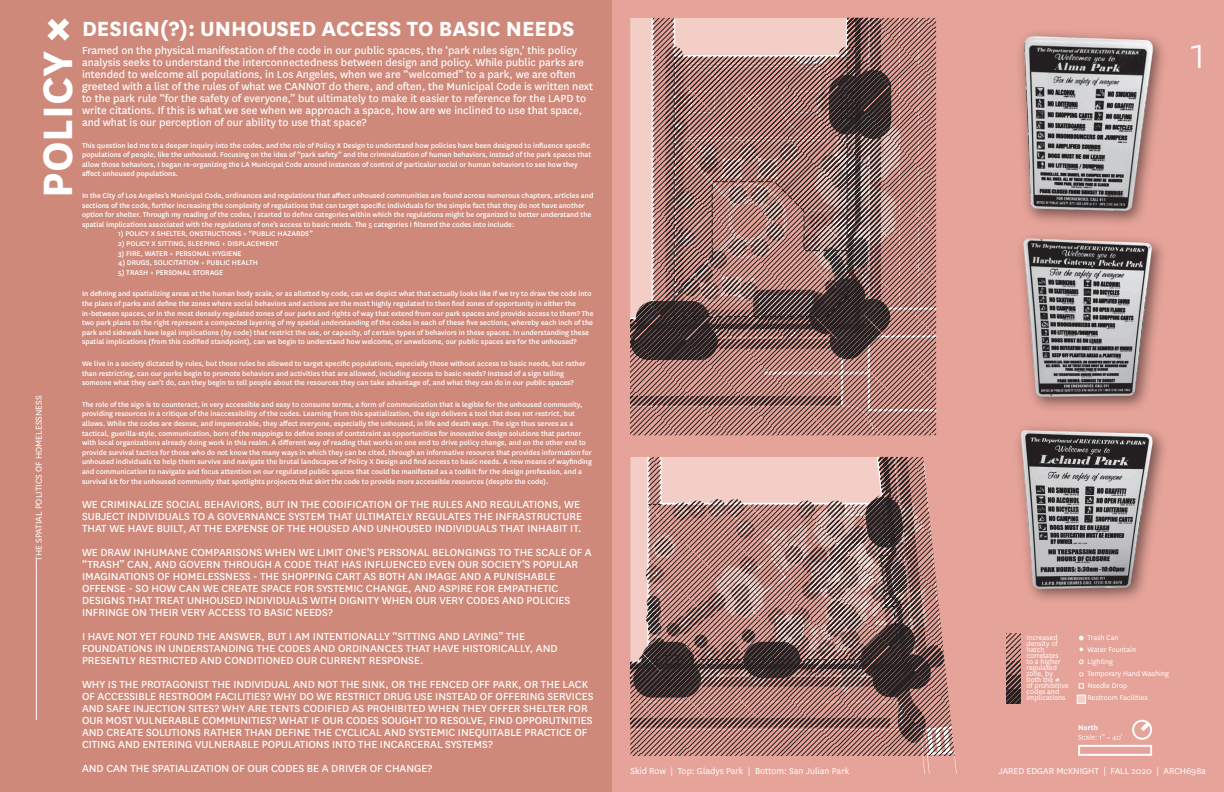
<style>
.page{position:relative;width:1224px;height:792px;background:#fff}
.page>*{position:absolute;margin:0;border:0;box-sizing:border-box;transform-origin:0 0}
.t1{font:700 48px "National";color:#fff}
.t2{font:300 48px "National";color:#fff}
.t3{font:700 24px "National";color:#fff}
.t4{font:12px/12px "National";color:#fff}
.t5{font:10px "National";color:#fff}
.t6{font:500 8px/9.6px "National";color:#fff}
.t7{font:8px/6px "National";color:#fff}
</style>
<div class="page">
<img style="left:0;top:0;width:1224px;height:792px">
<hr style="left:36px;top:561px;width:1px;height:159px;background:#fff">
<svg style="left:630px;top:457px;width:325px;height:299px;background:#c38d85"></svg>
<svg style="left:630px;top:18px;width:306px;height:417px;background:#b07f79"></svg>
<svg style="left:871px;top:18px;width:9px;height:38px"></svg>
<svg style="left:630px;top:396px;width:211px;height:10px;background:#7d5c58"></svg>
<svg style="left:630px;top:18px;width:235px;height:38px;background:#e1bdb6"></svg>
<svg style="left:630px;top:56px;width:262px;height:305px;background:#8f6f6b"></svg>
<svg style="left:630px;top:457px;width:316px;height:287px;background:#a17e79"></svg>
<svg style="left:1079px;top:636px;width:4px;height:4px"></svg>
<svg style="left:1079px;top:660px;width:5px;height:4px"></svg>
<svg style="left:1079px;top:672px;width:4px;height:4px"></svg>
<svg style="left:1079px;top:683px;width:5px;height:6px"></svg>
<div style="left:1077px;top:695px;width:8px;height:8px;background:#f2d0cb"></div>
<div style="left:997px;top:15px;width:185px;height:227px;background:#e6a399"></div>
<img style="left:1010px;top:27px;width:152px;height:185px">
<img style="left:999px;top:212px;width:183px;height:179px">
<img style="left:1012px;top:225px;width:150px;height:166px">
<img style="left:998px;top:391px;width:184px;height:232px">
<img style="left:1010px;top:403px;width:152px;height:200px">
<svg style="left:1006px;top:633px;width:14px;height:15px"></svg>
<svg style="left:1006px;top:648px;width:14px;height:14px"></svg>
<svg style="left:1006px;top:662px;width:14px;height:14px"></svg>
<svg style="left:1006px;top:676px;width:14px;height:14px"></svg>
<svg style="left:1006px;top:690px;width:14px;height:14px"></svg>
<svg style="left:41px;top:12px;width:35px;height:35px"></svg>
<h2 class="t3" style="left:82px;top:12px;width:494px">DESIGN(?): UNHOUSED ACCESS TO BASIC NEEDS</h2>
<h1 class="t1" style="left:23px;top:198px;width:149px;rotate:-90deg">POLICY</h1>
<h1 class="t2" style="left:1191px;top:23px;width:17px">1</h1>
<p class="t4" style="left:82px;top:44px;width:513px">Framed on the physical manifestation of the code in our public spaces, the ‘park rules sign,’ this policy analysis seeks to understand the interconnectedness between design and policy. While public parks are intended to welcome all populations, in Los Angeles, when we are “welcomed” to a park, we are often greeted with a list of the rules of what we CANNOT do there, and often, the Municipal Code is written next to the park rule “for the safety of everyone,” but ultimately to make it easier to reference for the LAPD to write citations. If this is what we see when we approach a space, how are we inclined to use that space, and what is our perception of our ability to use that space?</p>
<p class="t6" style="left:82px;top:140px;width:511px">This question led me to a deeper inquiry into the codes, and the role of Policy X Design to understand how policies have been designed to influence specific populations of people, like the unhoused. Focusing on the idea of “park safety” and the criminalization of human behaviors, instead of the park spaces that allow those behaviors, I began re-organizing the LA Municipal Code around instances of control of particalur social or human behaviors to see how they affect unhoused populations.</p>
<p class="t6" style="left:82px;top:190px;width:513px">In the City of Los Angeles’s Municipal Code, ordinances and regulations that affect unhoused communities are found across numerous chapters, articles and sections of the code, further increasing the complexity of regulations that can target specific individuals for the simple fact that they do not have another option for shelter. Through my reading of the codes, I started to define categories within which the regulations might be organized to better understand the spatial implications associated with the regulations of one’s access to basic needs. The 5 categories I filtered the codes into include:</p>
<p class="t6" style="left:118px;top:229px;width:196px">1) POLICY X SHELTER, ONSTRUCTIONS + “PUBLIC HAZARDS”</p>
<p class="t6" style="left:118px;top:238px;width:162px">2) POLICY X SITTING, SLEEPING + DISPLACEMENT</p>
<p class="t6" style="left:118px;top:248px;width:125px">3) FIRE, WATER + PERSONAL HYGIENE</p>
<p class="t6" style="left:118px;top:258px;width:141px">4) DRUGS, SOLICITATION + PUBLIC HEALTH</p>
<p class="t6" style="left:118px;top:267px;width:107px">5) TRASH + PERSONAL STORAGE</p>
<p class="t6" style="left:82px;top:289px;width:513px">In defining and spatializing areas at the human body scale, or as allotted by code, can we depict what that actually looks like if we try to draw the code into the plans of parks and define the zones where social behaviors and actions are the most highly regulated to then find zones of opportunity in either the in-between spaces, or in the most densely regulated zones of our parks and rights of way that extend from our park spaces and provide access to them? The two park plans to the right represent a compacted layering of my spatial understanding of the codes in each of these five sections, whereby each inch of the park and sidewalk have legal implications (by code) that restrict the use, or capacity, of certain types of behaviors in these spaces. In understanding these spatial implications (from this codified standpoint), can we begin to understand how welcome, or unwelcome, our public spaces are for the unhoused?</p>
<p class="t6" style="left:82px;top:358px;width:505px">We live in a society dictated by rules, but those rules be allowed to target specific populations, especially those without access to basic needs, but rather than restricting, can our parks begin to promote behaviors and activities that are allowed, including access to basic needs? Instead of a sign telling someone what they can’t do, can they begin to tell people about the resources they can take advantage of, and what they can do in our public spaces?</p>
<p class="t6" style="left:82px;top:399px;width:512px">The role of the sign is to counteract, in very accessible and easy to consume terms, a form of communication that is legible for the unhoused community, providing resources in a critique of the inaccessibility of the codes. Learning from this spatialization, the sign delivers a tool that does not restrict, but allows. While the codes are desnse, and impenetrable, they affect everyone, especially the unhoused, in life and death ways. The sign thus serves as a tactical, guerilla-style, communication, born of the mappings to define zones of contstraint as opportunities for innovative design solutions that partner with local organizations already doing work in this realm. A different way of reading that works on one end to drive policy change, and on the other end to provide survival tactics for those who do not know the many ways in which they can be cited, through an informative resource that provides information for unhoused individuals to help them survive and navigate the brutal landscapes of Policy X Design and find access to basic needs. A new means of wayfinding and communication to navigate and focus attention on our regulated public spaces that could be manifested as a toolkit for the design profession, and a survival kit for the unhoused community that spotlights projoects that skirt the code to provide more accessible resources (despite the code).</p>
<p class="t4" style="left:82px;top:497px;width:501px">WE CRIMINALIZE SOCIAL BEHAVIORS, BUT IN THE CODIFICATION OF THE RULES AND REGULATIONS, WE<br>SUBJECT INDIVIDUALS TO A GOVERNANCE SYSTEM THAT ULTIMATELY REGULATES THE INFRASTRUCTURE<br>THAT WE HAVE BUILT, AT THE EXPENSE OF THE HOUSED AND UNHOUSED INDIVIDUALS THAT INHABIT IT.</p>
<p class="t4" style="left:82px;top:545px;width:511px">WE DRAW INHUMANE COMPARISONS WHEN WE LIMIT ONE’S PERSONAL BELONGINGS TO THE SCALE OF A “TRASH” CAN, AND GOVERN THROUGH A CODE THAT HAS INFLUENCED EVEN OUR SOCIETY’S POPULAR IMAGINATIONS OF HOMELESSNESS - THE SHOPPING CART AS BOTH AN IMAGE AND A PUNISHABLE OFFENSE - SO HOW CAN WE CREATE SPACE FOR SYSTEMIC CHANGE, AND ASPIRE FOR EMPATHETIC DESIGNS THAT TREAT UNHOUSED INDIVIDUALS WITH DIGNITY WHEN OUR VERY CODES AND POLICIES INFRINGE ON THEIR VERY ACCESS TO BASIC NEEDS?</p>
<h3 class="t4" style="left:82px;top:629px;width:477px">I HAVE NOT YET FOUND THE ANSWER, BUT I AM INTENTIONALLY “SITTING AND LAYING” THE<br>FOUNDATIONS IN UNDERSTANDING THE CODES AND ORDINANCES THAT HAVE HISTORICALLY, AND<br>PRESENTLY RESTRICTED AND CONDITIONED OUR CURRENT RESPONSE.</h3>
<p class="t4" style="left:82px;top:677px;width:513px">WHY IS THE PROTAGONIST THE INDIVIDUAL AND NOT THE SINK, OR THE FENCED OFF PARK, OR THE LACK OF ACCESSIBLE RESTROOM FACILITIES? WHY DO WE RESTRICT DRUG USE INSTEAD OF OFFERING SERVICES AND SAFE INJECTION SITES? WHY ARE TENTS CODIFIED AS PROHIBITED WHEN THEY OFFER SHELTER FOR OUR MOST VULNERABLE COMMUNITIES? WHAT IF OUR CODES SOUGHT TO RESOLVE, FIND OPPORUTNITIES AND CREATE SOLUTIONS RATHER THAN DEFINE THE CYCLICAL AND SYSTEMIC INEQUITABLE PRACTICE OF CITING AND ENTERING VULNERABLE POPULATIONS INTO THE INCARCERAL SYSTEMS?</p>
<h3 class="t4" style="left:82px;top:761px;width:352px">AND CAN THE SPATIALIZATION OF OUR CODES BE A DRIVER OF CHANGE?</h3>
<p class="t5" style="left:630px;top:764px;width:220px">Skid Row | Top: Gladys Park | Bottom: San Julian Park</p>
<p class="t5" style="left:32px;top:561px;width:167px;rotate:-90deg">THE SPATIAL POLITICS OF HOMELESSNESS</p>
<p class="t7" style="left:1027px;top:634px;width:44px">Increased density of hatch correlates<br>to a higher regulated zone, by both the #<br>of prohibitive codes and implications</p>
<p class="t7" style="left:1087px;top:631px;width:83px;line-height:12px">Trash Can<br>Water Fountain<br>Lighting<br>Temporary Hand Washing<br>Needle Drop<br>Restroom Facilities</p>
<p class="t5" style="left:999px;top:764px;width:209px">JARED EDGAR McKNIGHT | FALL 2020 | ARCH698a</p>
</div>
